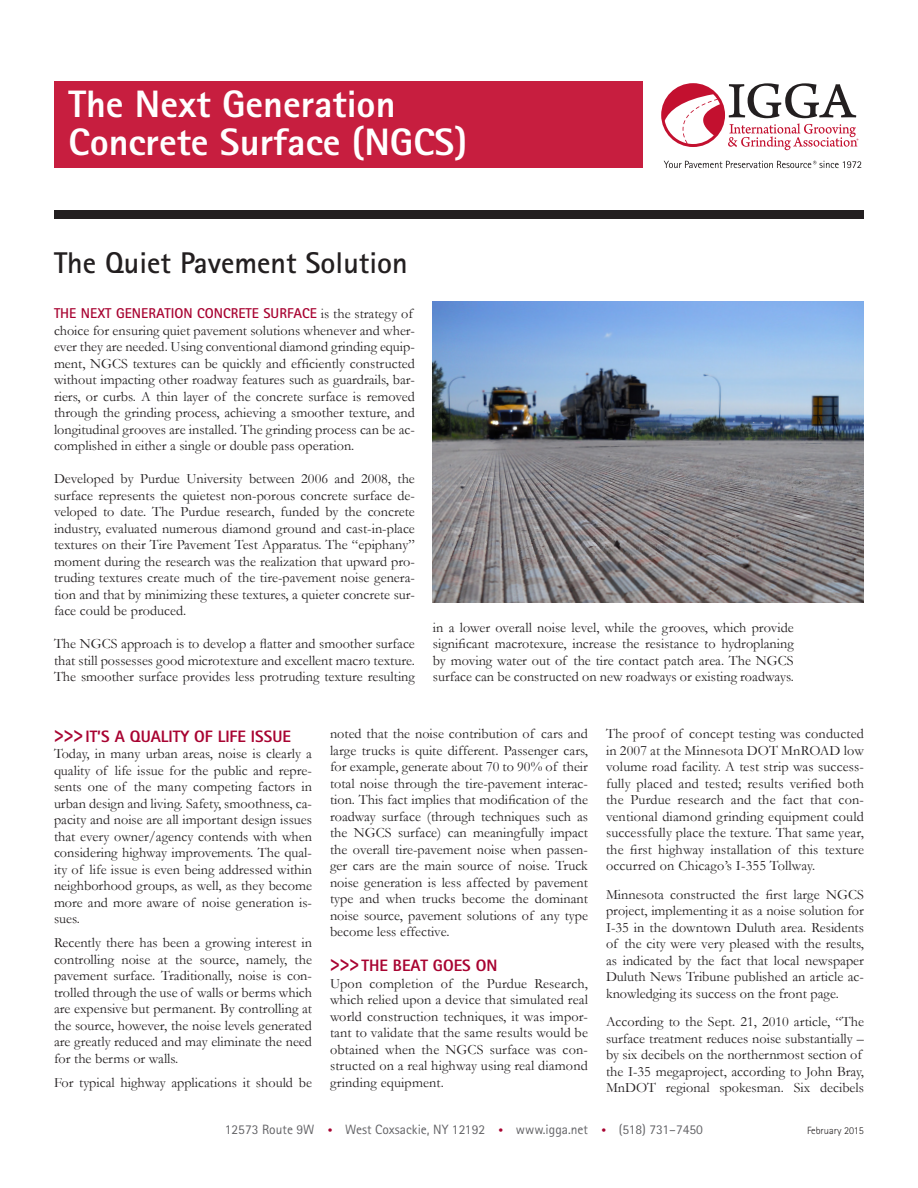
<style>
.page{position:relative;width:918px;height:1188px;background:#fff}
.page>*{position:absolute;margin:0;border:0;box-sizing:border-box;transform-origin:0 0}
.t1{font:800 38.25px/37.5px "Rotis Sans Serif";color:#fff}
.t2{font:700 30px "Rotis Sans Serif";color:#231f20}
.t3{font:800 16.5px "Rotis Sans Serif";color:#a80331}
.t4{font:14.25px/16.5px "Garamond";color:#231f20;text-align:justify}
.t5{font:13.5px "Rotis Sans Serif";color:#636366}
.t6{font:300 10.5px "Rotis Sans Serif";color:#231f20}
.s1{font-family:"Rotis Sans Serif";font-weight:700;color:#a80331}
.s2{font-size:24.75px}
.s3{font-family:"Times";font-size:12px;color:#a80331}
</style>
<div class="page">
<div style="left:54px;top:81px;width:589px;height:87px;background:#c71e3f"></div>
<img style="left:432px;top:301px;width:432px;height:302px">
<div style="left:54px;top:210px;width:810px;height:9px;background:#231f20"></div>
<svg style="left:664px;top:161px;width:197px;height:7px"></svg>
<div style="left:661px;top:83px;width:64px;height:64px;background:#c3102f;border-radius:50%"></div>
<svg style="left:665px;top:94px;width:55px;height:50px"></svg>
<svg style="left:728px;top:83px;width:130px;height:67px"></svg>
<p class="t1" style="left:68px;top:85px;width:400px">The Next Generation<br>Concrete Surface (NGCS)</p>
<p class="t2" style="left:54px;top:244px;width:355px">The Quiet Pavement Solution</p>
<p class="t4" style="left:54px;top:305px;width:362px;text-align:left"><span class="s1">THE NEXT GENERATION CONCRETE SURFACE</span> is the strategy of choice for ensuring quiet pavement solutions whenever and wher&shy;ever they are needed. Using conventional diamond grinding equip&shy;ment, NGCS textures can be quickly and efficiently constructed without impacting other roadway features such as guardrails, bar&shy;riers, or curbs. A thin layer of the concrete surface is removed through the grinding process, achieving a smoother texture, and longitudinal grooves are installed. The grinding process can be ac&shy;complished in either a single or double pass operation.</p>
<p class="t4" style="left:54px;top:470px;width:362px">Developed by Purdue University between 2006 and 2008, the surface represents the quietest non-porous concrete surface de&shy;veloped to date. The Purdue research, funded by the concrete industry, evaluated numerous diamond ground and cast-in-place textures on their Tire Pavement Test Apparatus. The “epiphany” moment during the research was the realization that upward pro&shy;truding textures create much of the tire-pavement noise genera&shy;tion and that by minimizing these textures, a quieter concrete sur&shy;face could be produced.</p>
<p class="t4" style="left:54px;top:635px;width:362px">The NGCS approach is to develop a flatter and smoother surface that still possesses good microtexture and excellent macro texture.<br>The smoother surface provides less protruding texture resulting</p>
<p class="t4" style="left:433px;top:619px;width:362px">in a lower overall noise level, while the grooves, which provide significant macrotexure, increase the resistance to hydroplaning by moving water out of the tire contact patch area. The NGCS surface can be constructed on new roadways or existing roadways.</p>
<p class="t4" style="left:330px;top:725px;width:260px">noted that the noise contribution of cars and large trucks is quite different. Passenger cars, for example, generate about 70 to 90% of their total noise through the tire-pavement interac&shy;tion. This fact implies that modification of the roadway surface (through techniques such as the NGCS surface) can meaningfully impact the overall tire-pavement noise when passen&shy;ger cars are the main source of noise. Truck noise generation is less affected by pavement type and when trucks become the dominant noise source, pavement solutions of any type become less effective.</p>
<p class="t3" style="left:330px;top:955px;width:169px"><span class="s2">&gt;&gt;&gt;</span> THE BEAT GOES ON</p>
<p class="t4" style="left:330px;top:975px;width:260px">Upon completion of the Purdue Research, which relied upon a device that simulated real world construction techniques, it was impor&shy;tant to validate that the same results would be obtained when the NGCS surface was con&shy;structed on a real highway using real diamond grinding equipment.</p>
<p class="t4" style="left:606px;top:725px;width:260px">The proof of concept testing was conducted in 2007 at the Minnesota DOT MnROAD low volume road facility. A test strip was success&shy;fully placed and tested; results verified both the Purdue research and the fact that con&shy;ventional diamond grinding equipment could successfully place the texture. That same year, the first highway installation of this texture occurred on Chicago’s I-355 Tollway.</p>
<p class="t4" style="left:606px;top:886px;width:260px">Minnesota constructed the first large NGCS project, implementing it as a noise solution for I-35 in the downtown Duluth area. Residents of the city were very pleased with the results, as indicated by the fact that local newspaper Duluth News Tribune published an article ac&shy;knowledging its success on the front page.</p>
<p class="t4" style="left:606px;top:1013px;width:260px;text-align:left">According to the Sept. 21, 2010 article, “The surface treatment reduces noise substantially – by six decibels on the northernmost section of the I-35 megaproject, according to John Bray, MnDOT regional spokesman. Six decibels</p>
<p class="t6" style="left:807px;top:1125px;width:58px">February 2015</p>
<p class="t3" style="left:54px;top:726px;width:239px"><span class="s2">&gt;&gt;&gt;</span> IT’S A QUALITY OF LIFE ISSUE</p>
<p class="t4" style="left:54px;top:746px;width:260px">Today, in many urban areas, noise is clearly a quality of life issue for the public and repre&shy;sents one of the many competing factors in urban design and living. Safety, smoothness, ca&shy;pacity and noise are all important design issues that every owner/agency contends with when considering highway improvements. The qual&shy;ity of life issue is even being addressed within neighborhood groups, as well, as they become more and more aware of noise generation is&shy;sues.</p>
<p class="t4" style="left:54px;top:935px;width:260px">Recently there has been a growing interest in controlling noise at the source, namely, the pavement surface. Traditionally, noise is con&shy;trolled through the use of walls or berms which are expensive but permanent. By controlling at the source, however, the noise levels generated are greatly reduced and may eliminate the need for the berms or walls.</p>
<p class="t4" style="left:54px;top:1074px;width:260px">For typical highway applications it should be</p>
<p class="t5" style="left:225px;top:1122px;width:480px">12573 Route 9W <span class="s3">•</span> West Coxsackie, NY 12192 <span class="s3">•</span> www.igga.net <span class="s3">•</span> (518) 731–7450</p>
</div>
